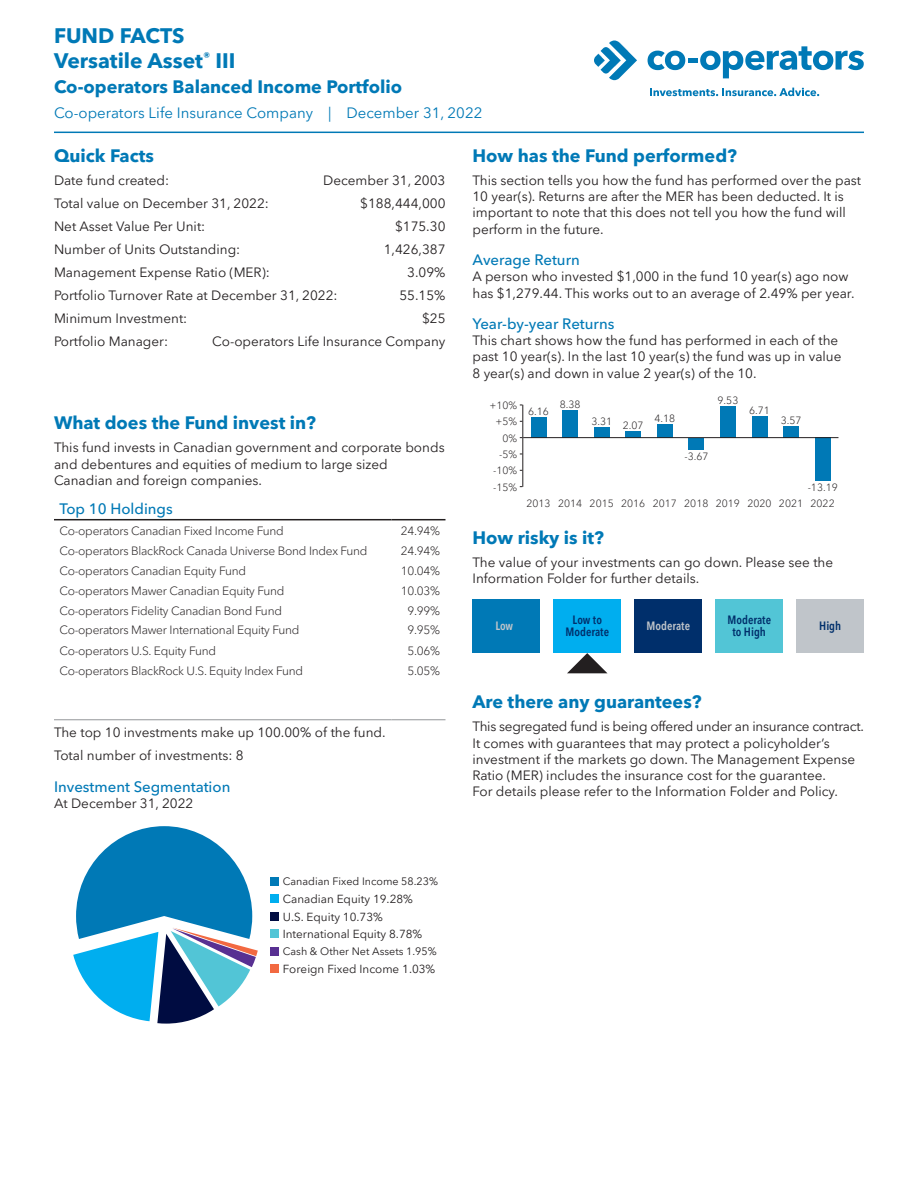
<style>
.page{position:relative;width:918px;height:1188px;background:#fff}
.page>*{position:absolute;margin:0;border:0;box-sizing:border-box;transform-origin:0 0}
.t1{font:700 21px/25.2px "Avenir Next LT Pro";color:#0079b6}
.t2{font:700 18px "Avenir Next LT Pro";color:#0079b6}
.t3{font:500 15px "Avenir Next LT Pro";color:#0079b6}
.t4{font:15px "Avenir Next LT Pro";color:#0079b6}
.t5{font:13.5px/16.2px "Avenir Next LT Pro";color:#231f20}
.t6{font:300 12px "Avenir Next LT Pro";letter-spacing:-.02em;color:#231f20}
.t7{font:600 condensed 12px/12px "Avenir Next LT Pro";color:#002f6b;text-align:center}
.t8{font:600 condensed 12px "Avenir Next LT Pro";color:#c0c5ca}
.t9{font:11.7px/17.5px "Avenir Next LT Pro";color:#231f20}
.t10{font:10.8px "Avenir Next LT Pro";color:#231f20}
.t11{font:300 10.5px "Avenir Next LT Pro";color:#231f20}
</style>
<div class="page">
<hr style="left:54px;top:132px;width:810px;height:1px;background:#0079b6">
<hr style="left:54px;top:519px;width:338px;height:1px;background:#231f20">
<hr style="left:392px;top:519px;width:54px;height:1px;background:#231f20">
<hr style="left:54px;top:719px;width:338px;height:1px;background:#939598">
<hr style="left:392px;top:719px;width:54px;height:1px;background:#939598">
<div style="left:270px;top:877px;width:8px;height:9px;background:#0079b6"></div>
<div style="left:270px;top:894px;width:8px;height:9px;background:#00aeef"></div>
<div style="left:270px;top:912px;width:8px;height:9px;background:#000c41"></div>
<div style="left:270px;top:929px;width:8px;height:9px;background:#52c5d6"></div>
<div style="left:270px;top:947px;width:8px;height:9px;background:#583092"></div>
<div style="left:270px;top:964px;width:8px;height:9px;background:#f26941"></div>
<svg style="left:73px;top:826px;width:185px;height:198px"></svg>
<div style="left:531px;top:418px;width:15px;height:20px;background:#0079b6"></div>
<div style="left:562px;top:410px;width:16px;height:28px;background:#0079b6"></div>
<div style="left:594px;top:427px;width:16px;height:11px;background:#0079b6"></div>
<div style="left:625px;top:431px;width:16px;height:7px;background:#0079b6"></div>
<div style="left:657px;top:424px;width:16px;height:14px;background:#0079b6"></div>
<div style="left:689px;top:438px;width:15px;height:12px;background:#0079b6"></div>
<div style="left:720px;top:407px;width:16px;height:31px;background:#0079b6"></div>
<div style="left:752px;top:416px;width:15px;height:22px;background:#0079b6"></div>
<div style="left:783px;top:426px;width:16px;height:12px;background:#0079b6"></div>
<div style="left:815px;top:438px;width:16px;height:43px;background:#0079b6"></div>
<hr style="left:523px;top:437px;width:315px;height:1px;background:#231f20">
<hr style="left:522px;top:405px;width:1px;height:82px;background:#231f20">
<svg style="left:567px;top:653px;width:40px;height:20px"></svg>
<div style="left:472px;top:599px;width:68px;height:54px;background:#0079b6"></div>
<div style="left:554px;top:599px;width:67px;height:54px;background:#00aeef"></div>
<div style="left:715px;top:599px;width:68px;height:54px;background:#52c5d6"></div>
<div style="left:634px;top:599px;width:68px;height:54px;background:#002f6b"></div>
<div style="left:796px;top:599px;width:68px;height:54px;background:#c0c5ca"></div>
<svg style="left:650px;top:88px;width:169px;height:8px"></svg>
<svg style="left:594px;top:40px;width:43px;height:40px"></svg>
<svg style="left:648px;top:51px;width:37px;height:19px"></svg>
<div style="left:688px;top:58px;width:9px;height:5px;background:#0079b6"></div>
<svg style="left:700px;top:46px;width:164px;height:32px"></svg>
<h1 class="t1" style="left:54px;top:23px;width:183px">FUND FACTS<br>Versatile Asset<sup>®</sup> III</h1>
<h2 class="t2" style="left:54px;top:76px;width:350px">Co‑operators Balanced Income Portfolio</h2>
<p class="t4" style="left:54px;top:104px;width:430px">Co‑operators Life Insurance Company | December 31, 2022</p>
<h2 class="t2" style="left:54px;top:145px;width:102px">Quick Facts</h2>
<p class="t5" style="left:54px;top:172px;width:117px">Date fund created:</p>
<p class="t5" style="left:323px;top:172px;width:124px">December 31, 2003</p>
<p class="t5" style="left:54px;top:195px;width:216px">Total value on December 31, 2022:</p>
<p class="t5" style="left:360px;top:195px;width:87px">$188,444,000</p>
<p class="t5" style="left:54px;top:218px;width:153px">Net Asset Value Per Unit:</p>
<p class="t5" style="left:395px;top:218px;width:52px">$175.30</p>
<p class="t5" style="left:54px;top:241px;width:188px">Number of Units Outstanding:</p>
<p class="t5" style="left:384px;top:241px;width:63px">1,426,387</p>
<p class="t5" style="left:54px;top:264px;width:217px">Management Expense Ratio (MER):</p>
<p class="t5" style="left:407px;top:264px;width:40px">3.09%</p>
<p class="t5" style="left:54px;top:287px;width:285px">Portfolio Turnover Rate at December 31, 2022:</p>
<p class="t5" style="left:399px;top:287px;width:48px">55.15%</p>
<p class="t5" style="left:54px;top:310px;width:135px">Minimum Investment:</p>
<p class="t5" style="left:422px;top:310px;width:25px">$25</p>
<p class="t5" style="left:54px;top:333px;width:116px">Portfolio Manager:</p>
<p class="t5" style="left:212px;top:333px;width:235px">Co‑operators Life Insurance Company</p>
<h2 class="t2" style="left:472px;top:145px;width:266px">How has the Fund performed?</h2>
<p class="t5" style="left:472px;top:172px;width:390px">This section tells you how the fund has performed over the past 10 year(s). Returns are after the MER has been deducted. It is important to note that this does not tell you how the fund will perform in the future.</p>
<p class="t3" style="left:472px;top:251px;width:109px">Average Return</p>
<p class="t5" style="left:472px;top:269px;width:384px">A person who invested $1,000 in the fund 10 year(s) ago now has $1,279.44. This works out to an average of 2.49% per year.</p>
<p class="t3" style="left:472px;top:315px;width:143px">Year-by-year Returns</p>
<p class="t5" style="left:472px;top:332px;width:371px">This chart shows how the fund has performed in each of the past 10 year(s). In the last 10 year(s) the fund was up in value<br>8 year(s) and down in value 2 year(s) of the 10.</p>
<h2 class="t2" style="left:54px;top:412px;width:264px">What does the Fund invest in?</h2>
<p class="t5" style="left:54px;top:440px;width:392px">This fund invests in Canadian government and corporate bonds and debentures and equities of medium to large sized<br>Canadian and foreign companies.</p>
<p class="t3" style="left:59px;top:500px;width:115px">Top 10 Holdings</p>
<p class="t6" style="left:59px;top:524px;width:226px">Co‑operators Canadian Fixed Income Fund</p>
<p class="t6" style="left:401px;top:524px;width:41px">24.94%</p>
<p class="t6" style="left:59px;top:544px;width:310px">Co‑operators BlackRock Canada Universe Bond Index Fund</p>
<p class="t6" style="left:401px;top:544px;width:41px">24.94%</p>
<p class="t6" style="left:59px;top:563px;width:188px">Co‑operators Canadian Equity Fund</p>
<p class="t6" style="left:401px;top:563px;width:41px">10.04%</p>
<p class="t6" style="left:59px;top:583px;width:227px">Co‑operators Mawer Canadian Equity Fund</p>
<p class="t6" style="left:401px;top:583px;width:41px">10.03%</p>
<p class="t6" style="left:59px;top:603px;width:224px">Co‑operators Fidelity Canadian Bond Fund</p>
<p class="t6" style="left:407px;top:603px;width:34px">9.99%</p>
<p class="t6" style="left:59px;top:623px;width:242px">Co‑operators Mawer International Equity Fund</p>
<p class="t6" style="left:407px;top:623px;width:34px">9.95%</p>
<p class="t6" style="left:59px;top:643px;width:158px">Co‑operators U.S. Equity Fund</p>
<p class="t6" style="left:407px;top:643px;width:34px">5.06%</p>
<p class="t6" style="left:59px;top:663px;width:245px">Co‑operators BlackRock U.S. Equity Index Fund</p>
<p class="t6" style="left:407px;top:663px;width:34px">5.05%</p>
<p class="t5" style="left:54px;top:721px;width:333px;line-height:23px">The top 10 investments make up 100.00% of the fund.<br>Total number of investments: 8</p>
<p class="t3" style="left:54px;top:777px;width:178px">Investment Segmentation</p>
<p class="t5" style="left:54px;top:795px;width:141px">At December 31, 2022</p>
<p class="t10" style="left:283px;top:875px;width:157px">Canadian Fixed Income 58.23%</p>
<p class="t9" style="left:283px;top:890px;width:141px">Canadian Equity 19.28%<br>U.S. Equity 10.73%<br>International Equity 8.78%</p>
<p class="t10" style="left:283px;top:945px;width:155px">Cash &amp; Other Net Assets 1.95%</p>
<p class="t9" style="left:283px;top:960px;width:154px">Foreign Fixed Income 1.03%</p>
<p class="t11" style="left:489px;top:399px;width:29px">+10%</p>
<p class="t11" style="left:495px;top:415px;width:23px">+5%</p>
<p class="t11" style="left:502px;top:432px;width:16px">0%</p>
<p class="t11" style="left:499px;top:448px;width:20px">-5%</p>
<p class="t11" style="left:493px;top:464px;width:26px">-10%</p>
<p class="t11" style="left:493px;top:481px;width:26px">-15%</p>
<p class="t11" style="left:718px;top:394px;width:22px">9.53</p>
<p class="t11" style="left:560px;top:398px;width:22px">8.38</p>
<p class="t11" style="left:528px;top:405px;width:22px">6.16</p>
<p class="t11" style="left:749px;top:404px;width:22px">6.71</p>
<p class="t11" style="left:654px;top:412px;width:22px">4.18</p>
<p class="t11" style="left:781px;top:414px;width:22px">3.57</p>
<p class="t11" style="left:591px;top:415px;width:22px">3.31</p>
<p class="t11" style="left:623px;top:419px;width:22px">2.07</p>
<p class="t11" style="left:684px;top:450px;width:26px">-3.67</p>
<p class="t11" style="left:808px;top:481px;width:32px">-13.19</p>
<p class="t11" style="left:526px;top:497px;width:310px">2013 2014 2015 2016 2017 2018 2019 2020 2021 2022</p>
<h2 class="t2" style="left:472px;top:526px;width:133px">How risky is it?</h2>
<p class="t5" style="left:472px;top:554px;width:362px">The value of your investments can go down. Please see the<br>Information Folder for further details.</p>
<p class="t8" style="left:495px;top:618px;width:19px">Low</p>
<p class="t7" style="left:565px;top:613px;width:45px">Low to<br>Moderate</p>
<p class="t7" style="left:727px;top:613px;width:45px">Moderate to High</p>
<p class="t8" style="left:646px;top:618px;width:45px">Moderate</p>
<p class="t7" style="left:819px;top:619px;width:24px">High</p>
<h2 class="t2" style="left:472px;top:691px;width:231px">Are there any guarantees?</h2>
<p class="t5" style="left:472px;top:719px;width:393px">This segregated fund is being offered under an insurance contract.<br>It comes with guarantees that may protect a policyholder’s investment if the markets go down. The Management Expense Ratio (MER) includes the insurance cost for the guarantee.<br>For details please refer to the Information Folder and Policy.</p>
</div>
